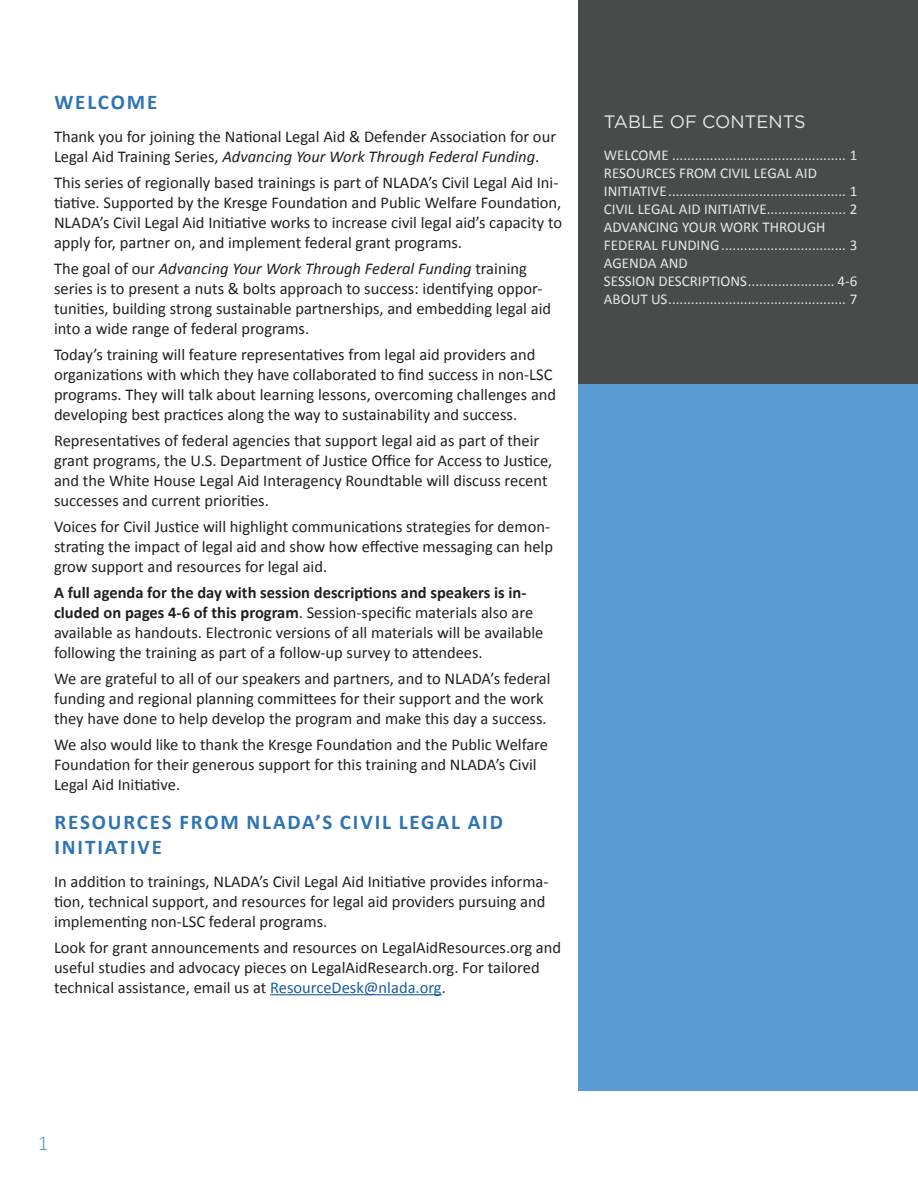
<style>
.page{position:relative;width:918px;height:1188px;background:#fff}
.page>*{position:absolute;margin:0;border:0;box-sizing:border-box;transform-origin:0 0}
.t1{font:700 21px "Calibri";letter-spacing:.09em;color:#2e74b5}
.t2{font:300 21px "Calibri";color:#5b9bd5}
.t3{font:18px "Gotham";color:#e6e7e9}
.text{font:16.5px/19.8px "Calibri";color:#231f20}
.t4{font:15px "Calibri";color:#e6e7e9}
.s1{font-style:italic}
.s2{font-weight:700}
.s3{color:#175d9e}
</style>
<div class="page">
<div style="left:579px;top:0;width:339px;height:390px;background:#494a4a"></div>
<hr style="left:270px;top:994px;width:172px;height:1px;background:#175d9e">
<div style="left:579px;top:384px;width:339px;height:707px;background:#5b9bd4"></div>
<p class="t1" style="left:54px;top:88px;width:104px">WELCOME</p>
<p class="text" style="left:54px;top:127px;width:504px">Thank you for joining the National Legal Aid &amp; Defender Association for our<br>Legal Aid Training Series, <span class="s1">Advancing Your Work Through Federal Funding</span>.</p>
<p class="text" style="left:54px;top:173px;width:510px">This series of regionally based trainings is part of NLADA’s Civil Legal Aid Ini&shy;tiative. Supported by the Kresge Foundation and Public Welfare Foundation, NLADA’s Civil Legal Aid Initiative works to increase civil legal aid’s capacity to apply for, partner on, and implement federal grant programs.</p>
<p class="text" style="left:54px;top:259px;width:499px">The goal of our <span class="s1">Advancing Your Work Through Federal Funding</span> training series is to present a nuts &amp; bolts approach to success: identifying oppor&shy;tunities, building strong sustainable partnerships, and embedding legal aid into a wide range of federal programs.</p>
<p class="text" style="left:54px;top:345px;width:504px">Today’s training will feature representatives from legal aid providers and organizations with which they have collaborated to find success in non-LSC programs. They will talk about learning lessons, overcoming challenges and developing best practices along the way to sustainability and success.</p>
<p class="text" style="left:54px;top:431px;width:500px">Representatives of federal agencies that support legal aid as part of their grant programs, the U.S. Department of Justice Office for Access to Justice, and the White House Legal Aid Interagency Roundtable will discuss recent successes and current priorities.</p>
<p class="text" style="left:54px;top:517px;width:501px">Voices for Civil Justice will highlight communications strategies for demon&shy;strating the impact of legal aid and show how effective messaging can help grow support and resources for legal aid.</p>
<p class="text" style="left:54px;top:583px;width:491px"><span class="s2">A full agenda for the day with session descriptions and speakers is in&shy;cluded on pages 4-6 of this program</span>. Session-specific materials also are available as handouts. Electronic versions of all materials will be available following the training as part of a follow-up survey to attendees.</p>
<p class="text" style="left:54px;top:669px;width:498px">We are grateful to all of our speakers and partners, and to NLADA’s federal funding and regional planning committees for their support and the work they have done to help develop the program and make this day a success.</p>
<p class="text" style="left:54px;top:735px;width:496px">We also would like to thank the Kresge Foundation and the Public Welfare<br>Foundation for their generous support for this training and NLADA’s Civil<br>Legal Aid Initiative.</p>
<p class="t1" style="left:54px;top:808px;width:450px">RESOURCES FROM NLADA’S CIVIL LEGAL AID</p>
<p class="t1" style="left:54px;top:833px;width:109px">INITIATIVE</p>
<p class="text" style="left:54px;top:872px;width:496px">In addition to trainings, NLADA’s Civil Legal Aid Initiative provides informa&shy;tion, technical support, and resources for legal aid providers pursuing and implementing non-LSC federal programs.</p>
<p class="text" style="left:54px;top:938px;width:509px">Look for grant announcements and resources on LegalAidResources.org and useful studies and advocacy pieces on LegalAidResearch.org. For tailored technical assistance, email us at <span class="s3">ResourceDesk@nlada.org</span>.</p>
<p class="t3" style="left:604px;top:110px;width:203px">TABLE OF CONTENTS</p>
<p class="t4" style="left:604px;top:145px;width:255px">WELCOME .............................................. 1</p>
<p class="t4" style="left:604px;top:163px;width:215px">RESOURCES FROM CIVIL LEGAL AID</p>
<p class="t4" style="left:604px;top:181px;width:255px">INITIATIVE............................................... 1</p>
<p class="t4" style="left:604px;top:199px;width:255px">CIVIL LEGAL AID INITIATIVE..................... 2</p>
<p class="t4" style="left:604px;top:217px;width:223px">ADVANCING YOUR WORK THROUGH</p>
<p class="t4" style="left:604px;top:235px;width:255px">FEDERAL FUNDING................................. 3</p>
<p class="t4" style="left:604px;top:253px;width:85px">AGENDA AND</p>
<p class="t4" style="left:604px;top:271px;width:255px">SESSION DESCRIPTIONS....................... 4-6</p>
<p class="t4" style="left:604px;top:289px;width:255px">ABOUT US............................................... 7</p>
<p class="t2" style="left:38px;top:1130px;width:12px">1</p>
</div>
